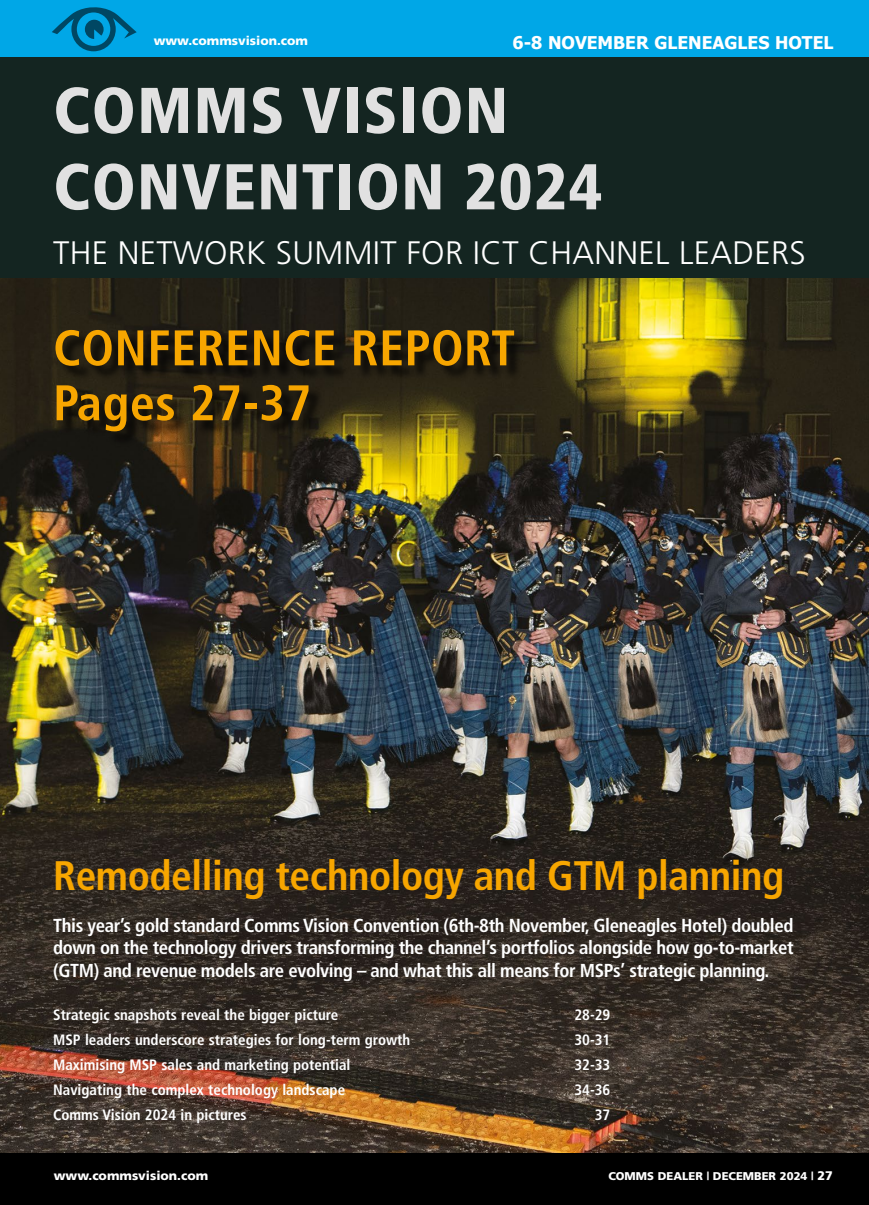
<style>
.page{position:relative;width:869px;height:1205px;background:#fff}
.page>*{position:absolute;margin:0;border:0;box-sizing:border-box;transform-origin:0 0}
.t1{font:900 condensed 64.62px/76.4px "Frutiger";letter-spacing:.02em;color:#e1e1e1}
.t2{font:700 condensed 50px "Frutiger";letter-spacing:.01em;color:#f7a600}
.t3{font:700 condensed 41.25px "Frutiger";letter-spacing:-.01em;color:#f7a600}
.t4{font:300 32.5px "Frutiger";letter-spacing:.01em;color:#fff}
.t5{font:700 condensed 18.75px/22.5px "Frutiger";letter-spacing:-.02em;color:#fff;text-align:justify}
.t6{font:700 17.5px "Tahoma";color:#fff}
.t7{font:700 condensed 15px "Frutiger";color:#fff}
.t8{font:900 12.5px "Frutiger";color:#fff}
.t9{font:900 11.25px "Frutiger";color:#fff}
.s1{font-size:12.5px}
</style>
<div class="page">
<img style="left:0;top:278px;width:868px;height:875px">
<div style="left:0;top:50px;width:868px;height:228px;background:#142521"></div>
<div style="left:0;top:0;width:868px;height:57px;background:#00a7e7"></div>
<div style="left:0;top:1153px;width:868px;height:52px;background:#000"></div>
<div style="left:58px;top:332px;width:471px;height:49px;background:#000;opacity:.75"></div>
<div style="left:59px;top:387px;width:265px;height:60px;background:#000;opacity:.75"></div>
<svg style="left:52px;top:7px;width:85px;height:44px"></svg>
<p class="t6" style="left:512px;top:30px;width:322px">6-8 NOVEMBER GLENEAGLES HOTEL</p>
<h1 class="t1" style="left:53px;top:72px;width:550px">COMMS VISION<br>CONVENTION 2024</h1>
<h3 class="t4" style="left:53px;top:234px;width:753px">THE NETWORK SUMMIT FOR ICT CHANNEL LEADERS</h3>
<p class="t8" style="left:154px;top:33px;width:156px">www.commsvision.com</p>
<h2 class="t2" style="left:53px;top:318px;width:463px">CONFERENCE REPORT</h2>
<h2 class="t2" style="left:53px;top:373px;width:260px">Pages 27-37</h2>
<h3 class="t3" style="left:53px;top:851px;width:732px">Remodelling technology and GTM planning</h3>
<p class="t5" style="left:53px;top:914px;width:741px">This year’s gold standard Comms Vision Convention (6th-8th November, Gleneagles Hotel) doubled down on the technology drivers transforming the channel’s portfolios alongside how go-to-market (GTM) and revenue models are evolving – and what this all means for MSPs’ strategic planning.</p>
<p class="t7" style="left:53px;top:1006px;width:286px">Strategic snapshots reveal the bigger picture</p>
<p class="t7" style="left:574px;top:1006px;width:37px">28-29</p>
<p class="t7" style="left:53px;top:1031px;width:358px">MSP leaders underscore strategies for long-term growth</p>
<p class="t7" style="left:574px;top:1031px;width:37px">30-31</p>
<p class="t7" style="left:53px;top:1056px;width:298px">Maximising MSP sales and marketing potential</p>
<p class="t7" style="left:574px;top:1056px;width:37px">32-33</p>
<p class="t7" style="left:53px;top:1081px;width:293px">Navigating the complex technology landscape</p>
<p class="t7" style="left:574px;top:1081px;width:37px">34-36</p>
<p class="t7" style="left:53px;top:1106px;width:195px">Comms Vision 2024 in pictures</p>
<p class="t7" style="left:594px;top:1106px;width:17px">37</p>
<p class="t8" style="left:54px;top:1168px;width:156px">www.commsvision.com</p>
<p class="t9" style="left:608px;top:1169px;width:226px">COMMS DEALER | DECEMBER 2024 | <span class="s1">27</span></p>
</div>
